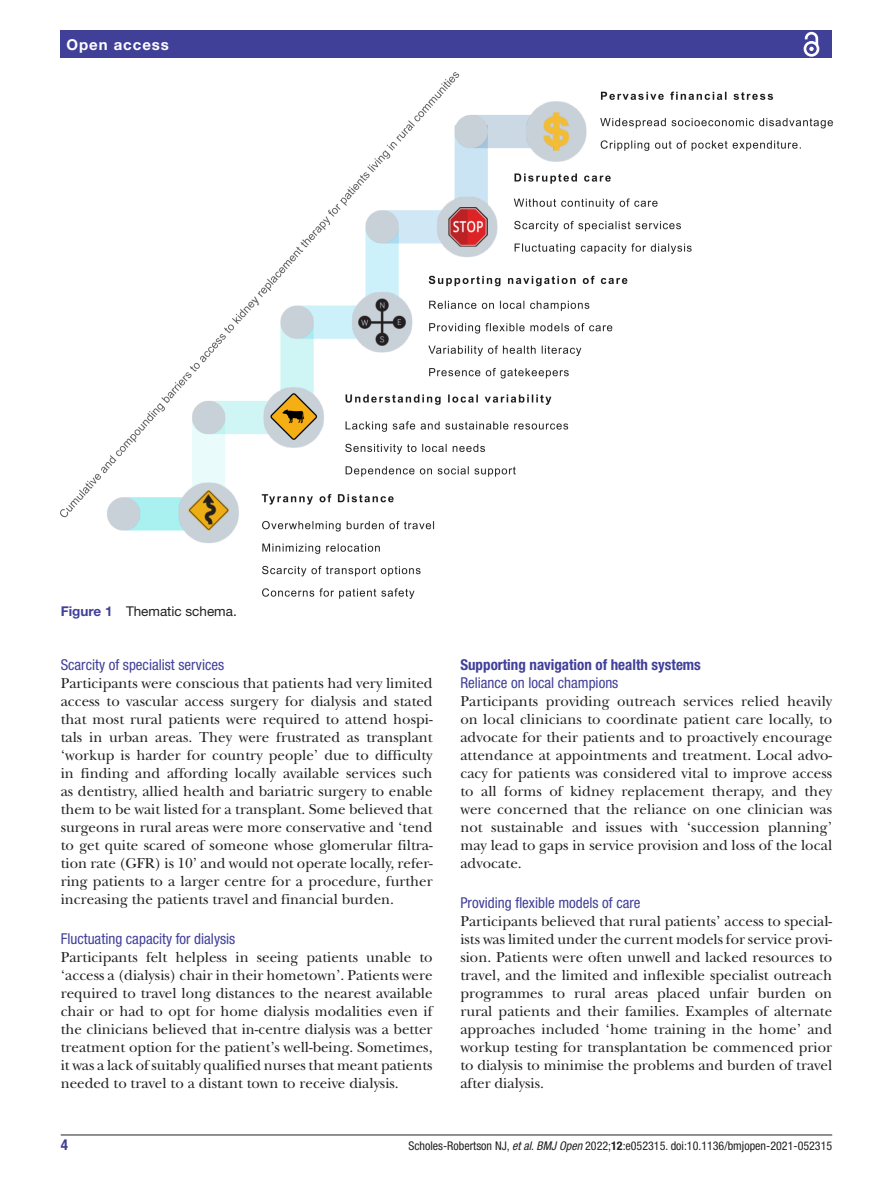
<style>
.page{position:relative;width:893px;height:1191px;background:#fff}
.page>*{position:absolute;margin:0;border:0;box-sizing:border-box;transform-origin:0 0}
.t1{font:15px/18px "New Baskerville";color:#231f20;text-align:justify}
.t2{font:condensed 15px "Helvetica Neue LT Std";color:#414099}
.t3{font:700 condensed 15px "Helvetica Neue LT Std";color:#414099}
.t4{font:700 15px "Helvetica Neue LT Std";letter-spacing:.065em;color:#fff}
.t5{font:13.5px "Helvetica Neue LT Std";color:#231f20}
.t6{font:condensed 12px "Helvetica Neue LT Std";color:#231f20}
.s1{font-weight:700;color:#414099}
.s2{font-style:italic}
.s3{font-weight:700}
</style>
<div class="page">
<hr style="left:61px;top:1134px;width:771px;height:1px;background:#231f20">
<div style="left:61px;top:31px;width:771px;height:27px;background:#414099"></div>
<svg style="left:803px;top:31px;width:17px;height:26px"></svg>
<img style="left:61px;top:73px;width:771px;height:525px">
<p class="t4" style="left:66px;top:35px;width:104px">Open access</p>
<p class="t5" style="left:61px;top:603px;width:178px"><span class="s1">Figure 1</span> Thematic schema.</p>
<p class="t2" style="left:61px;top:656px;width:165px">Scarcity of specialist services</p>
<p class="t1" style="left:61px;top:674px;width:373px">Participants were conscious that patients had very limited access to vascular access surgery for dialysis and stated that most rural patients were required to attend hospi&shy;tals in urban areas. They were frustrated as transplant ‘workup is harder for country people’ due to difficulty in finding and affording locally available services such as dentistry, allied health and bariatric surgery to enable them to be wait listed for a transplant. Some believed that surgeons in rural areas were more conservative and ‘tend to get quite scared of someone whose glomerular filtra&shy;tion rate (GFR) is 10’ and would not operate locally, refer&shy;ring patients to a larger centre for a procedure, further increasing the patients travel and financial burden.</p>
<p class="t2" style="left:61px;top:930px;width:176px">Fluctuating capacity for dialysis</p>
<p class="t1" style="left:61px;top:948px;width:373px">Participants felt helpless in seeing patients unable to ‘access a (dialysis) chair in their hometown’. Patients were required to travel long distances to the nearest available chair or had to opt for home dialysis modalities even if the clinicians believed that in-centre dialysis was a better treatment option for the patient’s well-being. Sometimes, it was a lack of suitably qualified nurses that meant patients needed to travel to a distant town to receive dialysis.</p>
<p class="t3" style="left:460px;top:655px;width:242px">Supporting navigation of health systems</p>
<p class="t2" style="left:460px;top:674px;width:159px">Reliance on local champions</p>
<p class="t1" style="left:460px;top:692px;width:373px">Participants providing outreach services relied heavily on local clinicians to coordinate patient care locally, to advocate for their patients and to proactively encourage attendance at appointments and treatment. Local advo&shy;cacy for patients was considered vital to improve access to all forms of kidney replacement therapy, and they were concerned that the reliance on one clinician was not sustainable and issues with ‘succession planning’ may lead to gaps in service provision and loss of the local advocate.</p>
<p class="t2" style="left:460px;top:893px;width:182px">Providing flexible models of care</p>
<p class="t1" style="left:460px;top:912px;width:373px">Participants believed that rural patients’ access to special&shy;ists was limited under the current models for service provi&shy;sion. Patients were often unwell and lacked resources to travel, and the limited and inflexible specialist outreach programmes to rural areas placed unfair burden on rural patients and their families. Examples of alternate approaches included ‘home training in the home’ and workup testing for transplantation be commenced prior to dialysis to minimise the problems and burden of travel after dialysis.</p>
<p class="t3" style="left:61px;top:1135px;width:9px">4</p>
<p class="t6" style="left:408px;top:1138px;width:425px">Scholes-Robertson NJ, <span class="s2">et al</span>. <span class="s2">BMJ Open</span> 2022;<span class="s3">12</span>:e052315. doi:10.1136/bmjopen-2021-052315</p>
</div>
